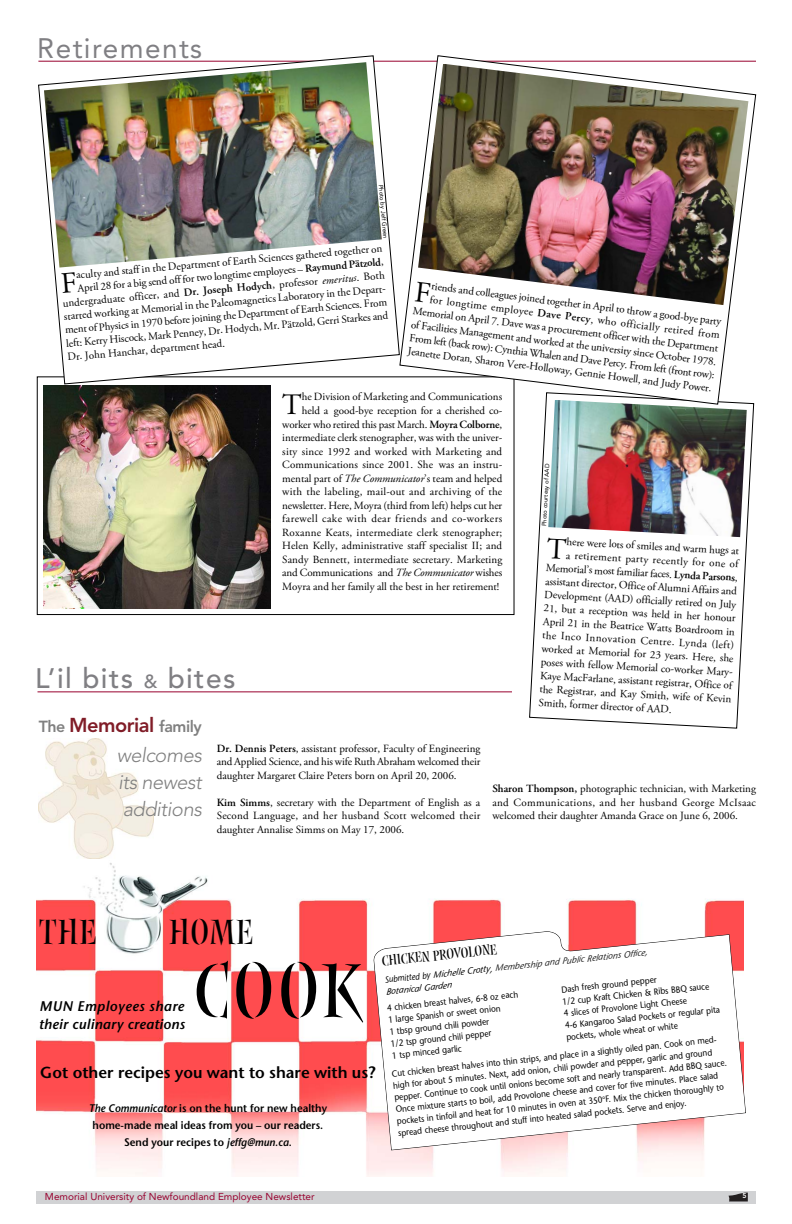
<style>
.page{position:relative;width:792px;height:1224px;background:#fff}
.page>*{position:absolute;margin:0;border:0;box-sizing:border-box;transform-origin:0 0}
.t1{font:74.6px "Nyx Std";color:#000}
.t2{font:34px "Nyx Std";letter-spacing:.03em;color:#000}
.t3{font:29.6px "Adobe Garamond Pro";color:#000}
.t4{font:500 28px "Avenir LT Std";letter-spacing:.05em;color:#807f83}
.t5{font:28px "Avenir LT Std";letter-spacing:.05em;color:#807f83}
.t6{font:italic 300 20px/27px "Avenir LT Std";letter-spacing:-.02em;color:#808080;text-align:justify}
.t7{font:600 16px "Stone Sans";color:#000}
.t8{font:800 16px "Avenir LT Std";letter-spacing:-.025em;color:#808080}
.t9{font:italic 600 14px/18px "Stone Sans";letter-spacing:.015em;color:#000}
.t10{font:14px "Nyx Std";color:#000}
.t11{font:11px/13.5px "Adobe Garamond Pro";color:#000;text-align:justify}
.t12{font:600 11px/17px "Stone Sans";color:#000;text-align:center;scale:.95 1}
.t13{font:10px "Avenir LT Std";color:#98002e}
.t14{font:9px/12px "Stone Sans";color:#000;scale:.91 1}
.t15{font:italic 9px/12px "Stone Sans";color:#000;scale:.91 1}
.t16{font:800 7px "Avenir LT Std";color:#fff}
.t17{font:6px "Avenir LT Std";color:#000}
.s1{font-weight:600}
.s2{font-style:italic}
.s3{font-size:19px}
.s4{font-size:20px;color:#801c27}
.s5{color:#222}
</style>
<div class="page">
<div style="left:36px;top:1189px;width:719px;height:17px;background:linear-gradient(to right,#d1d2d4,#d1d2d4)"></div>
<div style="left:36px;top:1191px;width:719px;height:12px;background:#d1d2d4"></div>
<svg style="left:729px;top:1192px;width:19px;height:9px"></svg>
<img style="left:44px;top:386px;width:226px;height:223px">
<svg style="left:38px;top:55px;width:361px;height:329px"></svg>
<img style="left:44px;top:62px;width:338px;height:206px">
<svg style="left:529px;top:405px;width:225px;height:324px"></svg>
<img style="left:39px;top:738px;width:115px;height:121px">
<img style="left:36px;top:863px;width:708px;height:314px">
<svg style="left:373px;top:931px;width:373px;height:219px"></svg>
<svg style="left:399px;top:55px;width:357px;height:350px"></svg>
<img style="left:418px;top:64px;width:330px;height:241px">
<hr style="left:38px;top:691px;width:474px;height:1px;background:#98002e">
<svg style="left:61px;top:272px;width:15px;height:21px"></svg>
<img style="left:547px;top:400px;width:200px;height:159px">
<svg style="left:415px;top:282px;width:16px;height:21px"></svg>
<h3 class="t5" style="left:37px;top:36px;width:166px">Retirements</h3>
<p class="t17" style="left:384px;top:184px;width:56px;rotate:85deg">Photo by Jeff Green</p>
<p class="t11" style="left:76px;top:269px;width:309px;rotate:-5deg">aculty and staff in the Department of Earth Sciences gathered together on</p>
<p class="t11" style="left:77px;top:282px;width:309px;rotate:-5deg">April 28 for a big send off for two longtime employees – <span class="s1">Raymund Pätzold</span>,</p>
<p class="t11" style="left:62px;top:297px;width:325px;rotate:-5deg">undergraduate officer, and <span class="s1">Dr. Joseph Hodych</span>, professor <span class="s2">emeritus</span>. Both</p>
<p class="t11" style="left:417px;top:278px;width:309px;text-align:right;rotate:7deg">riends and colleagues joined together in April to throw a good-bye party<br>for longtime employee <span class="s1">Dave Percy</span>, who officially retired from Memorial on April 7. Dave was a procurement officer with the Department of Facilities Management and worked at the university since October 1978.<br>From left (back row): Cynthia Whalen and Dave Percy. From left (front row):<br>Jeanette Doran, Sharon Vere-Holloway, Gennie Howell, and Judy Power.</p>
<p class="t11" style="left:63px;top:311px;width:327px;rotate:-5deg">started working at Memorial in the Paleomagnetics Laboratory in the Depart-</p>
<p class="t11" style="left:65px;top:324px;width:325px;rotate:-5deg">ment of Physics in 1970 before joining the Department of Earth Sciences. From</p>
<p class="t11" style="left:66px;top:338px;width:325px;rotate:-5deg">left: Kerry Hiscock, Mark Penney, Dr. Hodych, Mr. Pätzold, Gerri Starkes and</p>
<p class="t11" style="left:67px;top:351px;width:159px;rotate:-5deg">Dr. John Hanchar, department head.</p>
<p class="t11" style="left:282px;top:391px;width:222px;text-align:right">he Division of Marketing and Communications held a good-bye reception for a cherished co&shy;worker who retired this past March. <span class="s1">Moyra Colborne</span>, intermediate clerk stenographer, was with the univer&shy;sity since 1992 and worked with Marketing and Communications since 2001. She was an instru&shy;mental part of <span class="s2">The Communicator</span>’s team and helped with the labeling, mail-out and archiving of the newsletter. Here, Moyra (third from left) helps cut her farewell cake with dear friends and co-workers Roxanne Keats, intermediate clerk stenographer; Helen Kelly, administrative staff specialist II; and Sandy Bennett, intermediate secretary. Marketing and Communications and <span class="s2">The Communicator</span> wishes Moyra and her family all the best in her retirement!</p>
<h3 class="t3" style="left:282px;top:393px;width:21px">T</h3>
<p class="t17" style="left:542px;top:526px;width:64px;rotate:-87deg">Photo courtesy of AAD</p>
<p class="t11" style="left:567px;top:536px;width:174px;rotate:3deg">here were lots of smiles and warm hugs at</p>
<p class="t11" style="left:566px;top:549px;width:174px;rotate:3deg">a retirement party recently for one of</p>
<p class="t11" style="left:546px;top:562px;width:194px;rotate:3deg">Memorial’s most familiar faces. <span class="s1">Lynda Parsons</span>,</p>
<p class="t11" style="left:545px;top:575px;width:194px;rotate:3deg">assistant director, Office of Alumni Affairs and</p>
<p class="t11" style="left:545px;top:589px;width:194px;rotate:3deg">Development (AAD) officially retired on July</p>
<p class="t11" style="left:544px;top:602px;width:194px;rotate:3deg">21, but a reception was held in her honour</p>
<p class="t11" style="left:543px;top:616px;width:194px;rotate:3deg">April 21 in the Beatrice Watts Boardroom in</p>
<p class="t11" style="left:543px;top:629px;width:194px;rotate:3deg">the Inco Innovation Centre. Lynda (left)</p>
<p class="t11" style="left:542px;top:643px;width:194px;rotate:3deg">worked at Memorial for 23 years. Here, she</p>
<p class="t11" style="left:541px;top:656px;width:196px;rotate:3deg">poses with fellow Memorial co-worker Mary-</p>
<h3 class="t4" style="left:35px;top:667px;width:202px">L’il bits <span class="s3">&amp;</span> bites</h3>
<h3 class="t8" style="left:39px;top:720px;width:165px">The <span class="s4">Memorial</span> family</h3>
<h3 class="t6" style="left:117px;top:743px;width:87px">welcomes its newest additions</h3>
<p class="t11" style="left:541px;top:670px;width:194px;rotate:3deg">Kaye MacFarlane, assistant registrar, Office of</p>
<p class="t11" style="left:540px;top:683px;width:194px;rotate:3deg">the Registrar, and Kay Smith, wife of Kevin</p>
<p class="t11" style="left:539px;top:697px;width:135px;rotate:3deg">Smith, former director of AAD.</p>
<p class="t11" style="left:217px;top:742px;width:265px"><span class="s1">Dr. Dennis Peters</span>, assistant professor, Faculty of Engineering and Applied Science, and his wife Ruth Abraham welcomed their daughter Margaret Claire Peters born on April 20, 2006.</p>
<p class="t11" style="left:217px;top:796px;width:265px"><span class="s1">Kim Simms</span>, secretary with the Department of English as a Second Language, and her husband Scott welcomed their daughter Annalise Simms on May 17, 2006.</p>
<p class="t11" style="left:492px;top:783px;width:265px"><span class="s1">Sharon Thompson,</span> photographic technician, with Marketing and Communications, and her husband George McIsaac welcomed their daughter Amanda Grace on June 6, 2006.</p>
<h2 class="t2" style="left:40px;top:912px;width:58px">THE</h2>
<h2 class="t2" style="left:169px;top:912px;width:85px">HOME</h2>
<p class="t10" style="left:381px;top:953px;width:117px;rotate:-6deg">CHICKEN PROVOLONE</p>
<p class="t14" style="left:387px;top:1003px;width:146px;rotate:-6deg">4 chicken breast halves, 6-8 oz each<br>1 large Spanish or sweet onion<br>1 tbsp ground chili powder<br>1/2 tsp ground chili pepper<br>1 tsp minced garlic</p>
<p class="t15" style="left:384px;top:975px;width:292px;rotate:-6deg">Submitted by Michelle Crotty, <span class="s5">Membership and Public Relations Office,<br></span>Botanical Garden</p>
<h1 class="t1" style="left:194px;top:948px;width:169px">COOK</h1>
<p class="t14" style="left:561px;top:984px;width:173px;rotate:-6deg">Dash fresh ground pepper<br>1/2 cup Kraft Chicken &amp; Ribs BBQ sauce<br>4 slices of Provolone Light Cheese<br>4-6 Kangaroo Salad Pockets or regular pita pockets, whole wheat or white</p>
<p class="t9" style="left:39px;top:999px;width:148px">MUN Employees share their culinary creations</p>
<p class="t14" style="left:391px;top:1068px;width:369px;rotate:-6deg">Cut chicken breast halves into thin strips, and place in a slightly oiled pan. Cook on med&shy;high for about 5 minutes. Next, add onion, chili powder and pepper, garlic and ground pepper. Continue to cook until onions become soft and nearly transparent. Add BBQ sauce.<br>Once mixture starts to boil, add Provolone cheese and cover for five minutes. Place salad pockets in tinfoil and heat for 10 minutes in oven at 350°F. Mix the chicken thoroughly to spread cheese throughout and stuff into heated salad pockets. Serve and enjoy.</p>
<h3 class="t7" style="left:40px;top:1067px;width:337px">Got other recipes you want to share with us?</h3>
<p class="t12" style="left:89px;top:1101px;width:253px"><span class="s2">The Communicator</span> is on the hunt for new healthy home-made meal ideas from you – our readers.<br>Send your recipes to <span class="s2">jeffg@mun.ca</span>.</p>
<p class="t13" style="left:45px;top:1192px;width:271px">Memorial University of Newfoundland Employee Newsletter</p>
<p class="t16" style="left:743px;top:1193px;width:6px">5</p>
</div>
